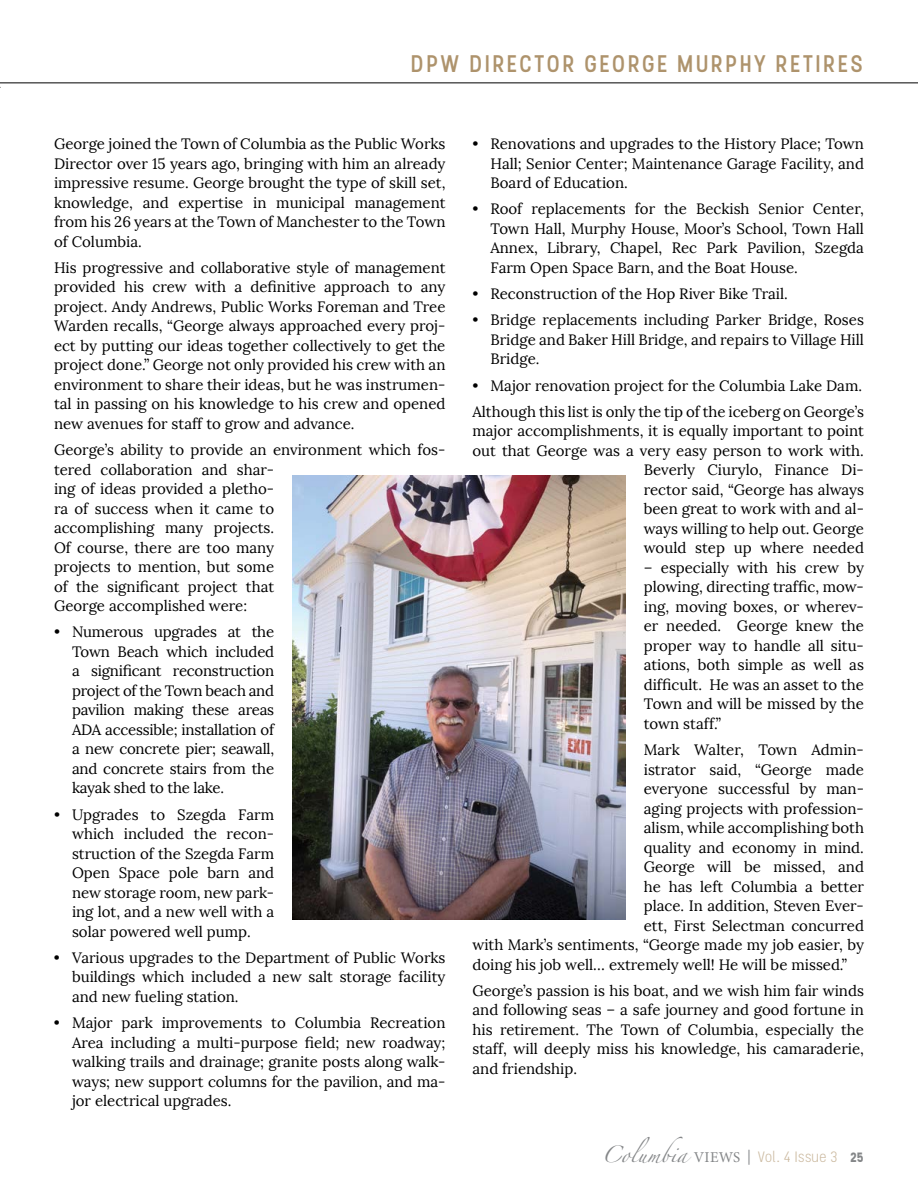
<style>
.page{position:relative;width:918px;height:1188px;background:#fff}
.page>*{position:absolute;margin:0;border:0;box-sizing:border-box;transform-origin:0 0}
.t1{font:500 24px "Stellar";letter-spacing:.075em;color:#ae936c}
.t2{font:15px/19.5px "Lora";color:#000;text-align:justify}
.t3{font:300 15px "Stellar";letter-spacing:-.01em;color:#cbb99f}
.s1{font-family:"Zapfino";font-weight:400;color:#848688}
.s2{font-family:"Minion Pro";font-weight:400;color:#848688}
.s3{font-weight:700;font-size:13.5px;color:#848688}
</style>
<div class="page">
<hr style="left:0;top:82px;width:918px;height:1px;background:#000">
<img style="left:292px;top:475px;width:334px;height:445px">
<h1 class="t1" style="left:411px;top:49px;width:454px">DPW DIRECTOR GEORGE MURPHY RETIRES</h1>
<p class="t2" style="left:54px;top:134px;width:393px">George joined the Town of Columbia as the Public Works Director over 15 years ago, bringing with him an already impressive resume. George brought the type of skill set, knowledge, and expertise in municipal management from his 26 years at the Town of Manchester to the Town of Columbia.</p>
<p class="t2" style="left:54px;top:258px;width:393px">His progressive and collaborative style of management provided his crew with a definitive approach to any project. Andy Andrews, Public Works Foreman and Tree Warden recalls, “George always approached every proj&shy;ect by putting our ideas together collectively to get the project done.” George not only provided his crew with an environment to share their ideas, but he was instrumen&shy;tal in passing on his knowledge to his crew and opened new avenues for staff to grow and advance.</p>
<p class="t2" style="left:54px;top:440px;width:393px;text-align:left">George’s ability to provide an environment which fos&shy;tered collaboration and shar-<br>ing of ideas provided a pletho-<br>ra of success when it came to<br>accomplishing many projects.<br>Of course, there are too many<br>projects to mention, but some<br>of the significant project that<br>George accomplished were:</p>
<p class="t2" style="left:72px;top:622px;width:204px;text-indent:-18px">• Numerous upgrades at the Town Beach which included a significant reconstruction project of the Town beach and pavilion making these areas ADA accessible; installation of a new concrete pier; seawall, and concrete stairs from the kayak shed to the lake.</p>
<p class="t2" style="left:72px;top:805px;width:204px;text-indent:-18px">• Upgrades to Szegda Farm which included the recon&shy;struction of the Szegda Farm Open Space pole barn and new storage room, new park&shy;ing lot, and a new well with a solar powered well pump.</p>
<p class="t2" style="left:72px;top:948px;width:375px;text-indent:-18px">• Various upgrades to the Department of Public Works buildings which included a new salt storage facility and new fueling station.</p>
<p class="t2" style="left:72px;top:1013px;width:375px;text-indent:-18px">• Major park improvements to Columbia Recreation Area including a multi-purpose field; new roadway; walking trails and drainage; granite posts along walk&shy;ways; new support columns for the pavilion, and ma&shy;jor electrical upgrades.</p>
<p class="t2" style="left:491px;top:134px;width:375px;text-indent:-18px">• Renovations and upgrades to the History Place; Town Hall; Senior Center; Maintenance Garage Facility, and Board of Education.</p>
<p class="t2" style="left:491px;top:199px;width:375px;text-indent:-18px">• Roof replacements for the Beckish Senior Center, Town Hall, Murphy House, Moor’s School, Town Hall Annex, Library, Chapel, Rec Park Pavilion, Szegda Farm Open Space Barn, and the Boat House.</p>
<p class="t2" style="left:472px;top:284px;width:317px">• Reconstruction of the Hop River Bike Trail.</p>
<p class="t2" style="left:491px;top:310px;width:375px;text-indent:-18px">• Bridge replacements including Parker Bridge, Roses Bridge and Baker Hill Bridge, and repairs to Village Hill Bridge.</p>
<p class="t2" style="left:472px;top:372px;width:393px;line-height:26.2px">• Major renovation project for the Columbia Lake Dam.<br>Although this list is only the tip of the iceberg on George’s</p>
<p class="t2" style="left:472px;top:421px;width:393px;text-align:right">major accomplishments, it is equally important to point out that George was a very easy person to work with.<br>Beverly Ciurylo, Finance Di-<br>rector said, “George has always<br>been great to work with and al-<br>ways willing to help out. George<br>would step up where needed</p>
<p class="t2" style="left:644px;top:558px;width:222px">– especially with his crew by plowing, directing traffic, mow&shy;ing, moving boxes, or wherev&shy;er needed. George knew the proper way to handle all situ&shy;ations, both simple as well as difficult. He was an asset to the Town and will be missed by the town staff.”</p>
<p class="t2" style="left:644px;top:740px;width:222px">Mark Walter, Town Admin-</p>
<p class="t2" style="left:644px;top:760px;width:222px">istrator said, “George made</p>
<p class="t2" style="left:644px;top:779px;width:222px">everyone successful by man-</p>
<p class="t2" style="left:644px;top:799px;width:222px">aging projects with profession-</p>
<p class="t2" style="left:644px;top:818px;width:222px">alism, while accomplishing both</p>
<p class="t2" style="left:644px;top:838px;width:222px">quality and economy in mind.</p>
<p class="t2" style="left:644px;top:857px;width:222px">George will be missed, and</p>
<p class="t2" style="left:644px;top:877px;width:222px">he has left Columbia a better</p>
<p class="t2" style="left:644px;top:896px;width:222px">place. In addition, Steven Ever-</p>
<p class="t2" style="left:644px;top:916px;width:222px">ett, First Selectman concurred</p>
<p class="t2" style="left:472px;top:935px;width:393px">with Mark’s sentiments, “George made my job easier, by</p>
<p class="t2" style="left:472px;top:955px;width:376px">doing his job well… extremely well! He will be missed.”</p>
<p class="t2" style="left:472px;top:981px;width:393px">George’s passion is his boat, and we wish him fair winds and following seas – a safe journey and good fortune in his retirement. The Town of Columbia, especially the staff, will deeply miss his knowledge, his camaraderie, and friendship.</p>
<p class="t3" style="left:601px;top:1148px;width:264px"><span class="s1">Columbia</span> <span class="s2">VIEWS |</span> Vol. 4 Issue 3 <span class="s3">25</span></p>
</div>
